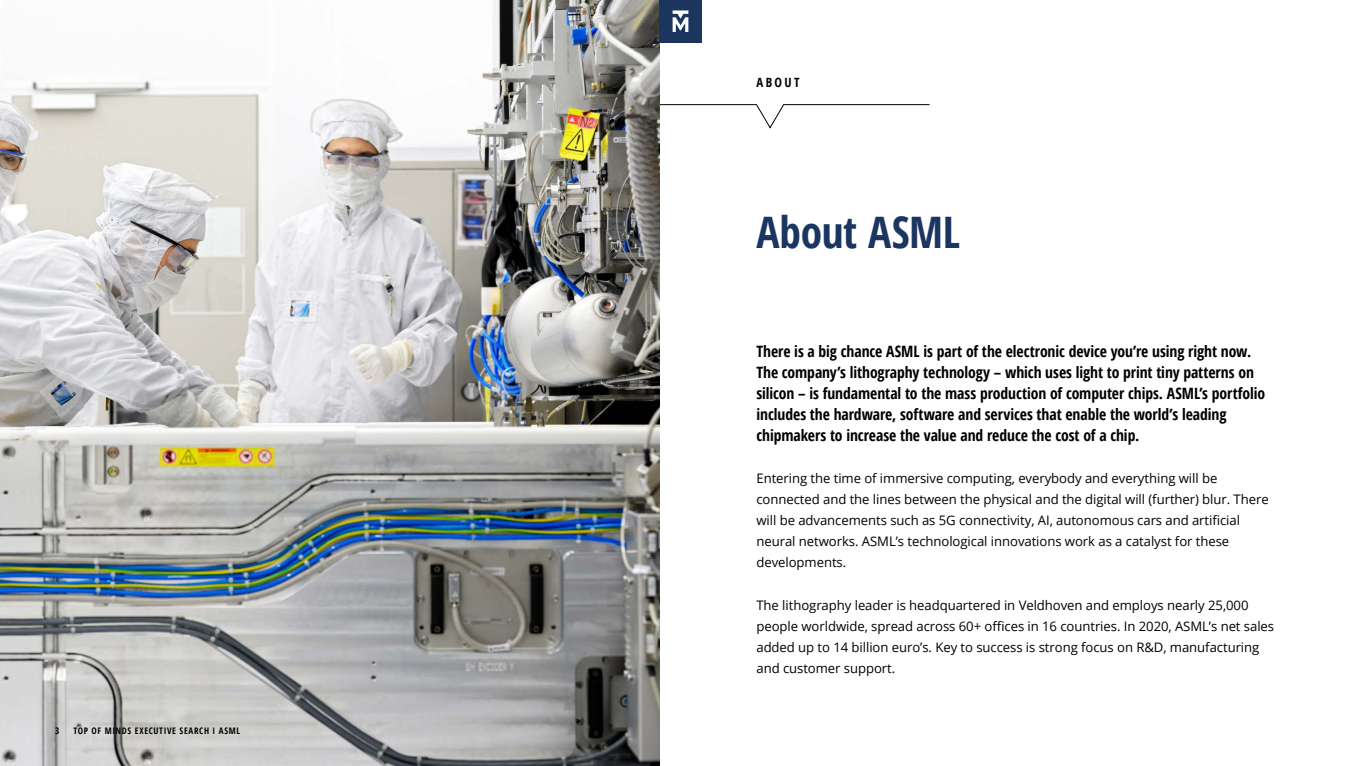
<style>
.page{position:relative;width:1361px;height:766px;background:#fff}
.page>*{position:absolute;margin:0;border:0;box-sizing:border-box;transform-origin:0 0}
.t1{font:700 43.42px "Open Sans Condensed";letter-spacing:-.01em;color:#1a355f}
.t2{font:700 15.67px/21px "Open Sans Condensed";letter-spacing:-.005em;color:#000}
.t3{font:13.12px/21px "Open Sans";letter-spacing:-.005em;color:#000}
.t4{font:700 12.75px "Open Sans Condensed";letter-spacing:.185em;color:#000}
.t5{font:700 9px "Open Sans Condensed";letter-spacing:.075em;color:#000}
</style>
<div class="page">
<svg style="left:659px;top:104px;width:271px;height:24px"></svg>
<img style="left:0;top:0;width:659px;height:765px">
<div style="left:659px;top:0;width:43px;height:43px;background:#1c355e"></div>
<svg style="left:672px;top:10px;width:16px;height:22px"></svg>
<p class="t5" style="left:55px;top:724px;width:6px">3</p>
<p class="t5" style="left:73px;top:724px;width:168px">TOP OF MINDS EXECUTIVE SEARCH I ASML</p>
<p class="t4" style="left:756px;top:73px;width:45px">ABOUT</p>
<h1 class="t1" style="left:756px;top:201px;width:205px">About ASML</h1>
<p class="t2" style="left:756px;top:340px;width:510px">There is a big chance ASML is part of the electronic device you’re using right now.<br>The company’s lithography technology – which uses light to print tiny patterns on silicon – is fundamental to the mass production of computer chips. ASML’s portfolio includes the hardware, software and services that enable the world’s leading chipmakers to increase the value and reduce the cost of a chip.</p>
<p class="t3" style="left:756px;top:467px;width:514px">Entering the time of immersive computing, everybody and everything will be connected and the lines between the physical and the digital will (further) blur. There will be advancements such as 5G connectivity, AI, autonomous cars and artificial neural networks. ASML’s technological innovations work as a catalyst for these developments.</p>
<p class="t3" style="left:756px;top:593px;width:519px">The lithography leader is headquartered in Veldhoven and employs nearly 25,000 people worldwide, spread across 60+ offices in 16 countries. In 2020, ASML’s net sales added up to 14 billion euro’s. Key to success is strong focus on R&amp;D, manufacturing and customer support.</p>
</div>
